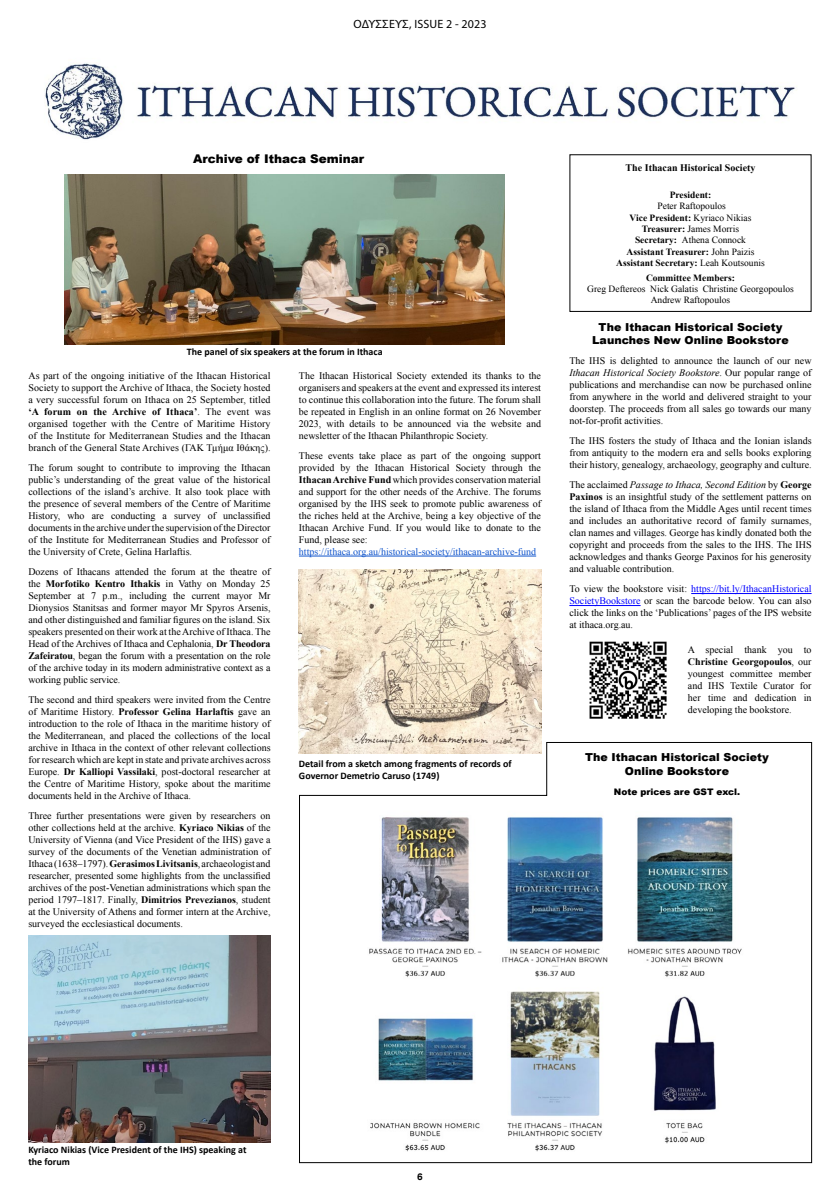
<style>
.page{position:relative;width:840px;height:1191px;background:#fff}
.page>*{position:absolute;margin:0;border:0;box-sizing:border-box;transform-origin:0 0}
.t1{font:900 12px "Arial";color:#000}
.t2{font:12px "Myriad Pro";letter-spacing:.01em;color:#000}
.t3{font:900 11px/13.2px "Arial";color:#000;text-align:center}
.t4{font:10px/12px "Times New Roman";color:#000;text-align:justify}
.t5{font:700 10px/12px "Calibri";color:#000}
.t6{font:10px "Times New Roman";color:#15c}
.t7{font:700 10px "Times New Roman";color:#000}
.t8{font:9.5px/11.4px "Times New Roman";color:#000;text-align:center}
.t9{font:700 9.5px "Times New Roman";color:#000}
.t10{font:700 9.5px "Aktiv Grotesk";color:#000}
.t11{font:900 9px "Arial";color:#000}
.s1{font-weight:700}
.s2{font-style:italic}
.s3{color:#00f}
</style>
<div class="page">
<img style="left:44px;top:63px;width:751px;height:77px">
<img style="left:65px;top:174px;width:439px;height:170px">
<hr style="left:299px;top:556px;width:237px;height:1px;background:#15c">
<img style="left:28px;top:935px;width:242px;height:207px">
<img style="left:299px;top:570px;width:241px;height:171px">
<div style="left:569px;top:154px;width:242px;height:158px;border:1px solid #000"></div>
<hr style="left:690px;top:593px;width:121px;height:1px;background:#00f">
<hr style="left:569px;top:605px;width:71px;height:1px;background:#00f">
<img style="left:589px;top:641px;width:78px;height:78px">
<img style="left:298px;top:741px;width:514px;height:422px">
<p class="t2" style="left:353px;top:17px;width:134px">ΟΔΥΣΣΕΥΣ, ISSUE 2 - 2023</p>
<p class="t1" style="left:193px;top:150px;width:173px">Archive of Ithaca Seminar</p>
<p class="t5" style="left:187px;top:345px;width:197px">The panel of six speakers at the forum in Ithaca</p>
<p class="t4" style="left:28px;top:369px;width:244px">As part of the ongoing initiative of the Ithacan Historical Society to support the Archive of Ithaca, the Society hosted a very successful forum on Ithaca on 25 September, titled <span class="s1">‘A forum on the Archive of Ithaca’</span>. The event was organised together with the Centre of Maritime History of the Institute for Mediterranean Studies and the Ithacan branch of the General State Archives (ΓΑΚ Τμήμα Ιθάκης).</p>
<p class="t4" style="left:28px;top:461px;width:243px">The forum sought to contribute to improving the Ithacan public’s understanding of the great value of the historical collections of the island’s archive. It also took place with the presence of several members of the Centre of Maritime History, who are conducting a survey of unclassified documents in the archive under the supervision of the Director of the Institute for Mediterranean Studies and Professor of the University of Crete, Gelina Harlaftis.</p>
<p class="t4" style="left:28px;top:565px;width:244px">Dozens of Ithacans attended the forum at the theatre of the <span class="s1">Morfotiko Kentro Ithakis</span> in Vathy on Monday 25<br>September at 7 p.m., including the current mayor Mr Dionysios Stanitsas and former mayor Mr Spyros Arsenis, and other distinguished and familiar figures on the island. Six speakers presented on their work at the Archive of Ithaca. The Head of the Archives of Ithaca and Cephalonia, <span class="s1">Dr Theodora Zafeiratou</span>, began the forum with a presentation on the role of the archive today in its modern administrative context as a working public service.</p>
<p class="t4" style="left:28px;top:693px;width:243px">The second and third speakers were invited from the Centre of Maritime History. <span class="s1">Professor Gelina Harlaftis</span> gave an introduction to the role of Ithaca in the maritime history of the Mediterranean, and placed the collections of the local archive in Ithaca in the context of other relevant collections for research which are kept in state and private archives across Europe. <span class="s1">Dr Kalliopi Vassilaki</span>, post-doctoral researcher at the Centre of Maritime History, spoke about the maritime documents held in the Archive of Ithaca.</p>
<p class="t4" style="left:28px;top:809px;width:243px">Three further presentations were given by researchers on other collections held at the archive. <span class="s1">Kyriaco Nikias</span> of the University of Vienna (and Vice President of the IHS) gave a survey of the documents of the Venetian administration of Ithaca (1638–1797). <span class="s1">Gerasimos Livitsanis</span>, archaeologist and researcher, presented some highlights from the unclassified archives of the post-Venetian administrations which span the period 1797–1817. Finally, <span class="s1">Dimitrios Prevezianos</span>, student at the University of Athens and former intern at the Archive, surveyed the ecclesiastical documents.</p>
<p class="t4" style="left:299px;top:369px;width:243px">The Ithacan Historical Society extended its thanks to the organisers and speakers at the event and expressed its interest to continue this collaboration into the future. The forum shall be repeated in English in an online format on 26 November 2023, with details to be announced via the website and newsletter of the Ithacan Philanthropic Society.</p>
<p class="t4" style="left:299px;top:449px;width:243px">These events take place as part of the ongoing support provided by the Ithacan Historical Society through the <span class="s1">Ithacan Archive Fund</span> which provides conservation material and support for the other needs of the Archive. The forums organised by the IHS seek to promote public awareness of the riches held at the Archive, being a key objective of the Ithacan Archive Fund. If you would like to donate to the Fund, please see:</p>
<p class="t6" style="left:299px;top:545px;width:238px">https://ithaca.org.au/historical-society/ithacan-archive-fund</p>
<p class="t5" style="left:299px;top:757px;width:214px">Detail from a sketch among fragments of records of<br>Governor Demetrio Caruso (1749)</p>
<p class="t7" style="left:625px;top:161px;width:131px">The Ithacan Historical Society</p>
<p class="t9" style="left:669px;top:188px;width:43px">President:</p>
<p class="t8" style="left:616px;top:200px;width:150px">Peter Raftopoulos<br><span class="s1">Vice President:</span> Kyriaco Nikias<br><span class="s1">Treasurer:</span> James Morris<br><span class="s1">Secretary:</span> Athena Connock<br><span class="s1">Assistant Treasurer:</span> John Paizis<br><span class="s1">Assistant Secretary:</span> Leah Koutsounis</p>
<p class="t9" style="left:645px;top:271px;width:90px">Committee Members:</p>
<p class="t8" style="left:587px;top:283px;width:208px">Greg Deftereos Nick Galatis Christine Georgopoulos<br>Andrew Raftopoulos</p>
<p class="t3" style="left:592px;top:320px;width:198px">The Ithacan Historical Society<br>Launches New Online Bookstore</p>
<p class="t4" style="left:569px;top:355px;width:243px">The IHS is delighted to announce the launch of our new <span class="s2">Ithacan Historical Society Bookstore</span>. Our popular range of publications and merchandise can now be purchased online from anywhere in the world and delivered straight to your doorstep. The proceeds from all sales go towards our many not-for-profit activities.</p>
<p class="t4" style="left:569px;top:435px;width:243px">The IHS fosters the study of Ithaca and the Ionian islands from antiquity to the modern era and sells books exploring their history, genealogy, archaeology, geography and culture.</p>
<p class="t4" style="left:569px;top:479px;width:243px">Τhe acclaimed <span class="s2">Passage to Ithaca, Second Edition</span> by <span class="s1">George Paxinos</span> is an insightful study of the settlement patterns on the island of Ithaca from the Middle Ages until recent times and includes an authoritative record of family surnames, clan names and villages. George has kindly donated both the copyright and proceeds from the sales to the IHS. The IHS acknowledges and thanks George Paxinos for his generosity and valuable contribution.</p>
<p class="t4" style="left:569px;top:583px;width:243px">To view the bookstore visit: <span class="s3">https://bit.ly/IthacanHistorical SocietyBookstore</span> or scan the barcode below. You can also click the links on the ‘Publications’ pages of the IPS website at ithaca.org.au.</p>
<p class="t4" style="left:687px;top:644px;width:125px">A special thank you to <span class="s1">Christine Georgopoulos</span>, our youngest committee member and IHS Textile Curator for her time and dedication in developing the bookstore.</p>
<p class="t3" style="left:584px;top:750px;width:185px">The Ithacan Historical Society<br>Online Bookstore</p>
<p class="t11" style="left:613px;top:785px;width:128px">Note prices are GST excl.</p>
<p class="t5" style="left:28px;top:1143px;width:219px">Kyriaco Nikias (Vice President of the IHS) speaking at the forum</p>
<p class="t10" style="left:417px;top:1171px;width:7px">6</p>
</div>
